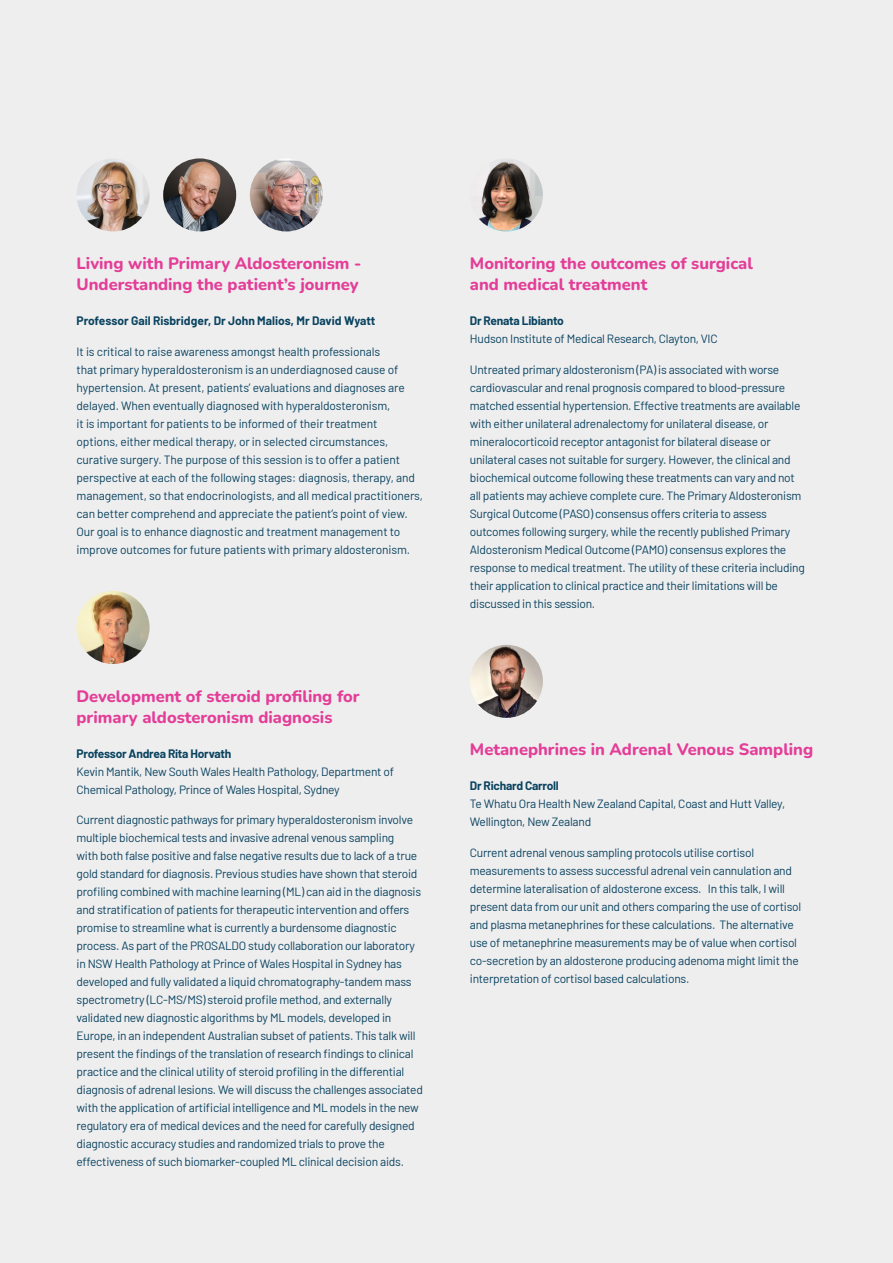
<style>
.page{position:relative;width:893px;height:1263px;background:#eeeeef}
.page>*{position:absolute;margin:0;border:0;box-sizing:border-box;transform-origin:0 0}
.Sub_heading{font:800 16.5px/21px "Nunito";color:#e43d97}
.Copy{font:12px/18px "Barlow";letter-spacing:-.02em;color:#0a435f}
.Copy-2{font:700 12px "Barlow";color:#0a435f}
.s1{font-weight:700}
</style>
<div class="page">
<img style="left:77px;top:591px;width:73px;height:73px;border-radius:37px">
<img style="left:470px;top:645px;width:73px;height:73px;border-radius:37px">
<img style="left:470px;top:158px;width:73px;height:73px;border-radius:37px">
<img style="left:250px;top:158px;width:73px;height:73px;border-radius:37px">
<img style="left:77px;top:158px;width:73px;height:73px;border-radius:37px">
<img style="left:163px;top:158px;width:73px;height:73px;border-radius:37px">
<p class="Sub_heading" style="left:77px;top:252px;width:286px">Living with Primary Aldosteronism -<br>Understanding the patient’s journey</p>
<p class="Copy-2" style="left:77px;top:312px;width:300px">Professor Gail Risbridger, Dr John Malios, Mr David Wyatt</p>
<p class="Copy" style="left:77px;top:341px;width:348px">It is critical to raise awareness amongst health professionals<br>that primary hyperaldosteronism is an underdiagnosed cause of hypertension. At present, patients’ evaluations and diagnoses are delayed. When eventually diagnosed with hyperaldosteronism,<br>it is important for patients to be informed of their treatment<br>options, either medical therapy, or in selected circumstances, curative surgery. The purpose of this session is to offer a patient perspective at each of the following stages: diagnosis, therapy, and management, so that endocrinologists, and all medical practitioners, can better comprehend and appreciate the patient’s point of view.<br>Our goal is to enhance diagnostic and treatment management to improve outcomes for future patients with primary aldosteronism.</p>
<p class="Sub_heading" style="left:77px;top:685px;width:285px">Development of steroid profiling for primary aldosteronism diagnosis</p>
<p class="Copy" style="left:77px;top:743px;width:319px"><span class="s1">Professor Andrea Rita Horvath<br></span>Kevin Mantik, New South Wales Health Pathology, Department of<br>Chemical Pathology, Prince of Wales Hospital, Sydney</p>
<p class="Copy" style="left:77px;top:810px;width:348px">Current diagnostic pathways for primary hyperaldosteronism involve multiple biochemical tests and invasive adrenal venous sampling<br>with both false positive and false negative results due to lack of a true gold standard for diagnosis. Previous studies have shown that steroid profiling combined with machine learning (ML) can aid in the diagnosis and stratification of patients for therapeutic intervention and offers promise to streamline what is currently a burdensome diagnostic process. As part of the PROSALDO study collaboration our laboratory in NSW Health Pathology at Prince of Wales Hospital in Sydney has developed and fully validated a liquid chromatography-tandem mass spectrometry (LC-MS/MS) steroid profile method, and externally validated new diagnostic algorithms by ML models, developed in Europe, in an independent Australian subset of patients. This talk will present the findings of the translation of research findings to clinical practice and the clinical utility of steroid profiling in the differential diagnosis of adrenal lesions. We will discuss the challenges associated with the application of artificial intelligence and ML models in the new regulatory era of medical devices and the need for carefully designed diagnostic accuracy studies and randomized trials to prove the effectiveness of such biomarker-coupled ML clinical decision aids.</p>
<p class="Sub_heading" style="left:470px;top:252px;width:284px">Monitoring the outcomes of surgical and medical treatment</p>
<p class="Copy" style="left:470px;top:311px;width:249px"><span class="s1">Dr Renata Libianto<br></span>Hudson Institute of Medical Research, Clayton, VIC</p>
<p class="Copy" style="left:470px;top:359px;width:337px">Untreated primary aldosteronism (PA) is associated with worse cardiovascular and renal prognosis compared to blood-pressure matched essential hypertension. Effective treatments are available with either unilateral adrenalectomy for unilateral disease, or mineralocorticoid receptor antagonist for bilateral disease or unilateral cases not suitable for surgery. However, the clinical and biochemical outcome following these treatments can vary and not all patients may achieve complete cure. The Primary Aldosteronism Surgical Outcome (PASO) consensus offers criteria to assess outcomes following surgery, while the recently published Primary Aldosteronism Medical Outcome (PAMO) consensus explores the response to medical treatment. The utility of these criteria including their application to clinical practice and their limitations will be discussed in this session.</p>
<p class="Sub_heading" style="left:470px;top:738px;width:345px">Metanephrines in Adrenal Venous Sampling</p>
<p class="Copy" style="left:470px;top:776px;width:317px"><span class="s1">Dr Richard Carroll<br></span>Te Whatu Ora Health New Zealand Capital, Coast and Hutt Valley,<br>Wellington, New Zealand</p>
<p class="Copy" style="left:470px;top:843px;width:333px">Current adrenal venous sampling protocols utilise cortisol measurements to assess successful adrenal vein cannulation and determine lateralisation of aldosterone excess. In this talk, I will present data from our unit and others comparing the use of cortisol and plasma metanephrines for these calculations. The alternative use of metanephrine measurements may be of value when cortisol co-secretion by an aldosterone producing adenoma might limit the interpretation of cortisol based calculations.</p>
</div>
